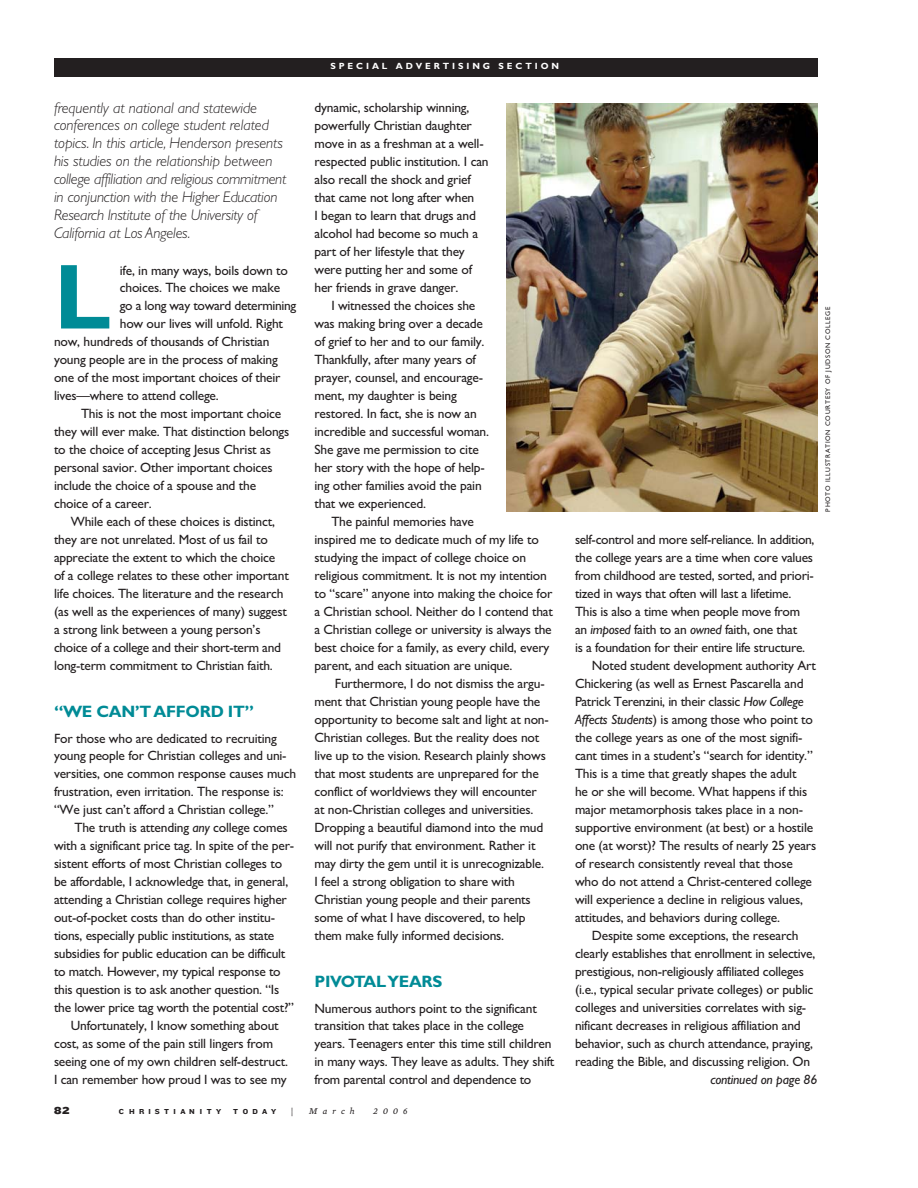
<style>
.page{position:relative;width:918px;height:1188px;background:#fff}
.page>*{position:absolute;margin:0;border:0;box-sizing:border-box;transform-origin:0 0}
.t1{font:700 92.85px "Gill Sans";color:#008b96}
.t2{font:700 16.5px "Gill Sans";letter-spacing:-.015em;color:#008b96}
.t3{font:italic 300 15.3px/18px "Gill Sans";letter-spacing:-.005em;color:#231f20}
.t4{font:13.5px/18px "Gill Sans";letter-spacing:-.015em;color:#231f20}
.t5{font:italic 13.5px "Gill Sans";letter-spacing:-.015em;color:#231f20}
.t6{font:10.5px "Knockout HTF73 Full Heviweight";color:#231f20}
.t7{font:700 9px "Gill Sans";letter-spacing:.325em;color:#fff}
.t8{font:italic 9px "Mercury Text G3";letter-spacing:.555em;color:#231f20}
.t9{font:7.5px "Knockout HTF52 Cruiserweight";letter-spacing:.6em;color:#231f20}
.t10{font:6.75px "Gill Sans";letter-spacing:.1em;color:#231f20}
.s1{font-style:italic}
</style>
<div class="page">
<img style="left:507px;top:103px;width:310px;height:409px">
<div style="left:54px;top:58px;width:764px;height:19px;background:#231f20"></div>
<p class="t3" style="left:54px;top:100px;width:234px">frequently at national and statewide conferences on college student related topics. In this article, Henderson presents his studies on the relationship between college affiliation and religious commitment in conjunction with the Higher Education Research Institute of the University of California at Los Angeles.</p>
<h1 class="t1" style="left:54px;top:265px;width:59px">L</h1>
<p class="t4" style="left:120px;top:262px;width:170px">ife, in many ways, boils down to</p>
<p class="t4" style="left:120px;top:280px;width:162px">choices. The choices we make</p>
<p class="t4" style="left:120px;top:298px;width:178px">go a long way toward determining</p>
<p class="t4" style="left:120px;top:316px;width:165px">how our lives will unfold. Right</p>
<p class="t4" style="left:54px;top:334px;width:217px">now, hundreds of thousands of Christian</p>
<p class="t4" style="left:54px;top:352px;width:225px">young people are in the process of making</p>
<p class="t4" style="left:54px;top:370px;width:228px">one of the most important choices of their</p>
<p class="t4" style="left:54px;top:388px;width:166px">lives—where to attend college.</p>
<p class="t4" style="left:81px;top:406px;width:202px">This is not the most important choice</p>
<p class="t4" style="left:54px;top:424px;width:237px">they will ever make. That distinction belongs</p>
<p class="t4" style="left:54px;top:442px;width:218px">to the choice of accepting Jesus Christ as</p>
<p class="t4" style="left:54px;top:460px;width:220px">personal savior. Other important choices</p>
<p class="t4" style="left:54px;top:478px;width:204px">include the choice of a spouse and the</p>
<p class="t4" style="left:54px;top:496px;width:99px">choice of a career.</p>
<p class="t4" style="left:71px;top:514px;width:206px">While each of these choices is distinct,</p>
<p class="t4" style="left:54px;top:532px;width:215px">they are not unrelated. Most of us fail to</p>
<p class="t4" style="left:54px;top:550px;width:223px">appreciate the extent to which the choice</p>
<p class="t4" style="left:54px;top:568px;width:236px">of a college relates to these other important</p>
<p class="t4" style="left:54px;top:586px;width:231px">life choices. The literature and the research</p>
<p class="t4" style="left:54px;top:604px;width:234px">(as well as the experiences of many) suggest</p>
<p class="t4" style="left:54px;top:622px;width:208px">a strong link between a young person’s</p>
<p class="t4" style="left:54px;top:640px;width:228px">choice of a college and their short-term and</p>
<p class="t4" style="left:54px;top:658px;width:220px">long-term commitment to Christian faith.</p>
<p class="t2" style="left:54px;top:706px;width:202px">“WE CAN’T AFFORD IT”</p>
<p class="t4" style="left:54px;top:730px;width:244px">For those who are dedicated to recruiting young people for Christian colleges and uni&shy;versities, one common response causes much frustration, even irritation. The response is: “We just can’t afford a Christian college.”</p>
<p class="t4" style="left:74px;top:820px;width:215px">The truth is attending <span class="s1">any</span> college comes</p>
<p class="t4" style="left:54px;top:838px;width:242px">with a significant price tag. In spite of the per-</p>
<p class="t4" style="left:54px;top:856px;width:230px">sistent efforts of most Christian colleges to</p>
<p class="t4" style="left:54px;top:874px;width:236px">be affordable, I acknowledge that, in general,</p>
<p class="t4" style="left:54px;top:892px;width:235px">attending a Christian college requires higher</p>
<p class="t4" style="left:54px;top:910px;width:223px">out-of-pocket costs than do other institu-</p>
<p class="t4" style="left:54px;top:928px;width:222px">tions, especially public institutions, as state</p>
<p class="t4" style="left:54px;top:946px;width:233px">subsidies for public education can be difficult</p>
<p class="t4" style="left:54px;top:964px;width:228px">to match. However, my typical response to</p>
<p class="t4" style="left:54px;top:982px;width:227px">this question is to ask another question. “Is</p>
<p class="t4" style="left:54px;top:1000px;width:242px">the lower price tag worth the potential cost?”</p>
<p class="t4" style="left:71px;top:1018px;width:209px">Unfortunately, I know something about</p>
<p class="t4" style="left:54px;top:1036px;width:221px">cost, as some of the pain still lingers from</p>
<p class="t4" style="left:54px;top:1054px;width:236px">seeing one of my own children self-destruct.</p>
<p class="t4" style="left:54px;top:1072px;width:234px">I can remember how proud I was to see my</p>
<p class="t7" style="left:330px;top:63px;width:230px">SPECIAL ADVERTISING SECTION</p>
<p class="t4" style="left:315px;top:100px;width:176px">dynamic, scholarship winning, powerfully Christian daughter move in as a freshman at a well&shy;respected public institution. I can also recall the shock and grief that came not long after when<br>I began to learn that drugs and alcohol had become so much a part of her lifestyle that they were putting her and some of her friends in grave danger.</p>
<p class="t4" style="left:315px;top:298px;width:176px;text-indent:17px">I witnessed the choices she was making bring over a decade of grief to her and to our family.<br>Thankfully, after many years of prayer, counsel, and encourage&shy;ment, my daughter is being restored. In fact, she is now an incredible and successful woman.<br>She gave me permission to cite her story with the hope of help&shy;ing other families avoid the pain that we experienced.</p>
<p class="t4" style="left:315px;top:514px;width:240px;text-indent:17px">The painful memories have<br>inspired me to dedicate much of my life to studying the impact of college choice on religious commitment. It is not my intention to “scare” anyone into making the choice for a Christian school. Neither do I contend that a Christian college or university is always the best choice for a family, as every child, every parent, and each situation are unique.</p>
<p class="t4" style="left:315px;top:676px;width:236px;text-indent:20px">Furthermore, I do not dismiss the argu&shy;ment that Christian young people have the opportunity to become salt and light at non-Christian colleges. But the reality does not live up to the vision. Research plainly shows that most students are unprepared for the conflict of worldviews they will encounter at non-Christian colleges and universities.<br>Dropping a beautiful diamond into the mud will not purify that environment. Rather it may dirty the gem until it is unrecognizable.<br>I feel a strong obligation to share with Christian young people and their parents some of what I have discovered, to help them make fully informed decisions.</p>
<p class="t2" style="left:315px;top:976px;width:129px">PIVOTAL YEARS</p>
<p class="t4" style="left:315px;top:1000px;width:241px">Numerous authors point to the significant transition that takes place in the college years. Teenagers enter this time still children in many ways. They leave as adults. They shift from parental control and dependence to</p>
<p class="t6" style="left:54px;top:1107px;width:17px">82</p>
<p class="t9" style="left:119px;top:1109px;width:104px">CHRISTIANITY</p>
<p class="t9" style="left:233px;top:1109px;width:45px">TODAY</p>
<p class="t8" style="left:291px;top:1107px;width:4px">|</p>
<p class="t8" style="left:309px;top:1107px;width:47px">March</p>
<p class="t8" style="left:374px;top:1107px;width:35px">2006</p>
<p class="t10" style="left:825px;top:512px;width:206px;rotate:-90deg">PHOTO ILLUSTRATION COURTESY OF JUDSON COLLEGE</p>
<p class="t4" style="left:575px;top:532px;width:241px">self-control and more self-reliance. In addition,</p>
<p class="t4" style="left:575px;top:550px;width:240px">the college years are a time when core values</p>
<p class="t4" style="left:575px;top:568px;width:240px">from childhood are tested, sorted, and priori-</p>
<p class="t4" style="left:575px;top:586px;width:218px">tized in ways that often will last a lifetime.</p>
<p class="t4" style="left:575px;top:604px;width:227px">This is also a time when people move from</p>
<p class="t4" style="left:575px;top:622px;width:224px">an <span class="s1">imposed</span> faith to an <span class="s1">owned</span> faith, one that</p>
<p class="t4" style="left:575px;top:640px;width:232px">is a foundation for their entire life structure.</p>
<p class="t4" style="left:592px;top:658px;width:226px">Noted student development authority Art</p>
<p class="t4" style="left:575px;top:676px;width:230px">Chickering (as well as Ernest Pascarella and</p>
<p class="t4" style="left:575px;top:694px;width:230px">Patrick Terenzini, in their classic <span class="s1">How College</span></p>
<p class="t4" style="left:575px;top:712px;width:240px"><span class="s1">Affects Students</span>) is among those who point to</p>
<p class="t4" style="left:575px;top:730px;width:229px">the college years as one of the most signifi-</p>
<p class="t4" style="left:575px;top:748px;width:239px">cant times in a student’s “search for identity.”</p>
<p class="t4" style="left:575px;top:766px;width:223px">This is a time that greatly shapes the adult</p>
<p class="t4" style="left:575px;top:784px;width:234px">he or she will become. What happens if this</p>
<p class="t4" style="left:575px;top:802px;width:230px">major metamorphosis takes place in a non-</p>
<p class="t4" style="left:575px;top:820px;width:240px">supportive environment (at best) or a hostile</p>
<p class="t4" style="left:575px;top:838px;width:243px">one (at worst)? The results of nearly 25 years</p>
<p class="t4" style="left:575px;top:856px;width:219px">of research consistently reveal that those</p>
<p class="t4" style="left:575px;top:874px;width:239px">who do not attend a Christ-centered college</p>
<p class="t4" style="left:575px;top:892px;width:230px">will experience a decline in religious values,</p>
<p class="t4" style="left:575px;top:910px;width:207px">attitudes, and behaviors during college.</p>
<p class="t4" style="left:592px;top:928px;width:208px">Despite some exceptions, the research</p>
<p class="t4" style="left:575px;top:946px;width:242px">clearly establishes that enrollment in selective,</p>
<p class="t4" style="left:575px;top:964px;width:231px">prestigious, non-religiously affiliated colleges</p>
<p class="t4" style="left:575px;top:982px;width:240px">(i.e., typical secular private colleges) or public</p>
<p class="t4" style="left:575px;top:1000px;width:233px">colleges and universities correlates with sig-</p>
<p class="t4" style="left:575px;top:1018px;width:227px">nificant decreases in religious affiliation and</p>
<p class="t4" style="left:575px;top:1036px;width:240px">behavior, such as church attendance, praying,</p>
<p class="t4" style="left:575px;top:1054px;width:237px">reading the Bible, and discussing religion. On</p>
<p class="t5" style="left:710px;top:1075px;width:109px">continued on page 86</p>
</div>
